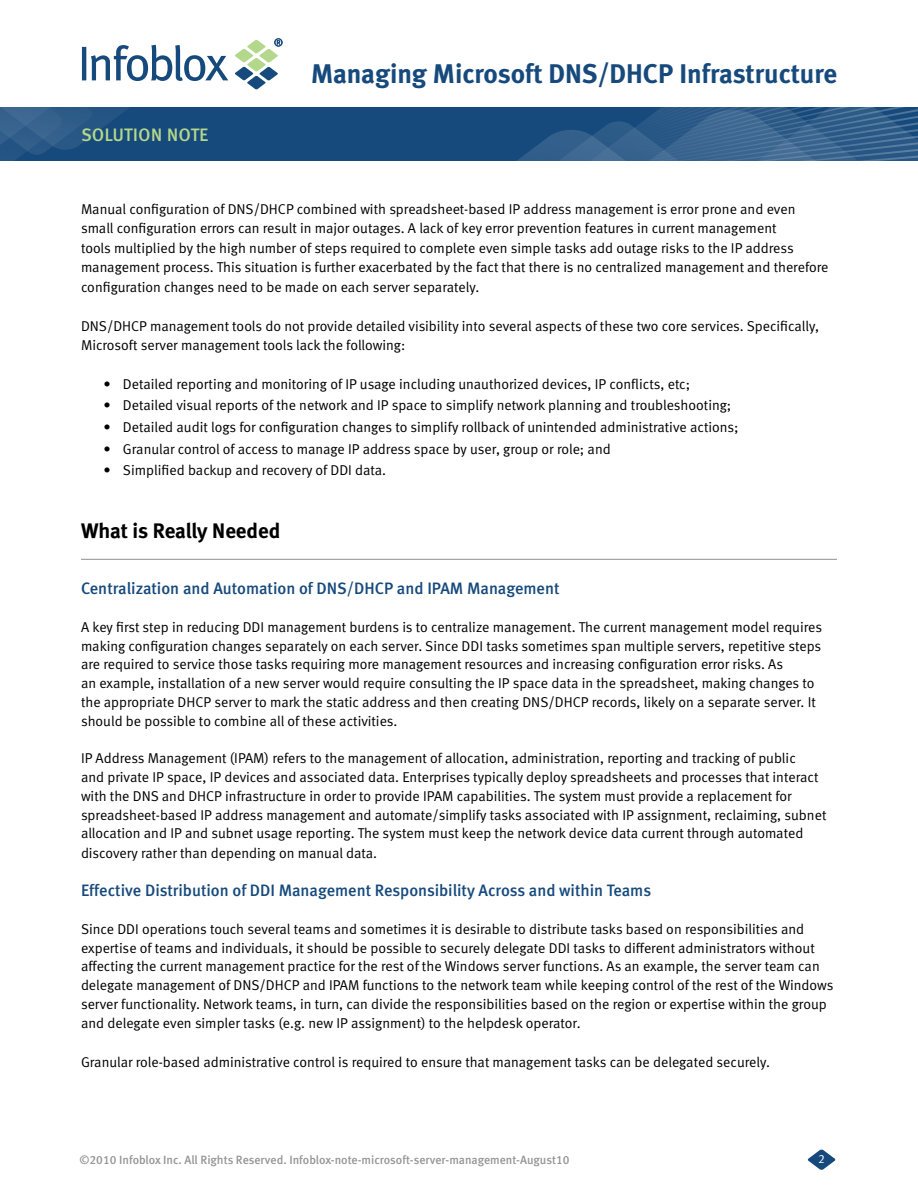
<style>
.page{position:relative;width:918px;height:1188px;background:#fff}
.page>*{position:absolute;margin:0;border:0;box-sizing:border-box;transform-origin:0 0}
.t1{font:27px "Meta Bold LF";color:#174a7c}
.t2{font:21px "Meta Bold LF";color:#000}
.t3{font:18px "Meta Medium LF Caps";color:#b4d88b}
.t4{font:16.5px "Meta Medium LF";color:#174a7c}
.t5{font:14.25px/18.9px "Meta Normal LF";color:#000}
.t6{font:12px "Meta Medium LF";color:#969696}
.t7{font:12px "Meta Normal LF";color:#fff}
</style>
<div class="page">
<div style="left:0;top:107px;width:918px;height:54px;background:#174a7c"></div>
<svg style="left:526px;top:107px;width:392px;height:54px"></svg>
<svg style="left:808px;top:1149px;width:27px;height:21px"></svg>
<svg style="left:0;top:44px;width:228px;height:117px"></svg>
<svg style="left:235px;top:38px;width:48px;height:52px"></svg>
<hr style="left:81px;top:559px;width:756px;height:1px;background:#8f8f8f">
<p class="t3" style="left:81px;top:124px;width:129px">SOLUTION NOTE</p>
<h1 class="t1" style="left:311px;top:57px;width:527px">Managing Microsoft DNS/DHCP Infrastructure</h1>
<p class="t5" style="left:81px;top:199px;width:749px;line-height:19.5px">Manual configuration of DNS/DHCP combined with spreadsheet-based IP address management is error prone and even small configuration errors can result in major outages. A lack of key error prevention features in current management<br>tools multiplied by the high number of steps required to complete even simple tasks add outage risks to the IP address management process. This situation is further exacerbated by the fact that there is no centralized management and therefore configuration changes need to be made on each server separately.</p>
<p class="t5" style="left:81px;top:316px;width:740px;line-height:19.5px">DNS/DHCP management tools do not provide detailed visibility into several aspects of these two core services. Specifically,<br>Microsoft server management tools lack the following:</p>
<p class="t5" style="left:104px;top:374px;width:588px">• Detailed reporting and monitoring of IP usage including unauthorized devices, IP conflicts, etc;</p>
<p class="t5" style="left:104px;top:396px;width:629px">• Detailed visual reports of the network and IP space to simplify network planning and troubleshooting;</p>
<p class="t5" style="left:104px;top:417px;width:637px">• Detailed audit logs for configuration changes to simplify rollback of unintended administrative actions;</p>
<p class="t5" style="left:104px;top:439px;width:509px">• Granular control of access to manage IP address space by user, group or role; and</p>
<p class="t5" style="left:104px;top:461px;width:284px">• Simplified backup and recovery of DDI data.</p>
<h2 class="t2" style="left:81px;top:518px;width:201px">What is Really Needed</h2>
<p class="t4" style="left:81px;top:578px;width:480px">Centralization and Automation of DNS/DHCP and IPAM Management</p>
<p class="t5" style="left:81px;top:618px;width:743px">A key first step in reducing DDI management burdens is to centralize management. The current management model requires making configuration changes separately on each server. Since DDI tasks sometimes span multiple servers, repetitive steps are required to service those tasks requiring more management resources and increasing configuration error risks. As<br>an example, installation of a new server would require consulting the IP space data in the spreadsheet, making changes to the appropriate DHCP server to mark the static address and then creating DNS/DHCP records, likely on a separate server. It should be possible to combine all of these activities.</p>
<p class="t5" style="left:81px;top:749px;width:747px">IP Address Management (IPAM) refers to the management of allocation, administration, reporting and tracking of public<br>and private IP space, IP devices and associated data. Enterprises typically deploy spreadsheets and processes that interact with the DNS and DHCP infrastructure in order to provide IPAM capabilities. The system must provide a replacement for spreadsheet-based IP address management and automate/simplify tasks associated with IP assignment, reclaiming, subnet allocation and IP and subnet usage reporting. The system must keep the network device data current through automated discovery rather than depending on manual data.</p>
<p class="t4" style="left:81px;top:880px;width:572px">Effective Distribution of DDI Management Responsibility Across and within Teams</p>
<p class="t5" style="left:81px;top:919px;width:754px">Since DDI operations touch several teams and sometimes it is desirable to distribute tasks based on responsibilities and expertise of teams and individuals, it should be possible to securely delegate DDI tasks to different administrators without affecting the current management practice for the rest of the Windows server functions. As an example, the server team can delegate management of DNS/DHCP and IPAM functions to the network team while keeping control of the rest of the Windows server functionality. Network teams, in turn, can divide the responsibilities based on the region or expertise within the group and delegate even simpler tasks (e.g. new IP assignment) to the helpdesk operator.</p>
<p class="t5" style="left:81px;top:1053px;width:691px">Granular role-based administrative control is required to ensure that management tasks can be delegated securely.</p>
<p class="t6" style="left:80px;top:1153px;width:491px">©2010 Infoblox Inc. All Rights Reserved. Infoblox-note-microsoft-server-management-August10</p>
<p class="t7" style="left:818px;top:1152px;width:8px">2</p>
</div>
